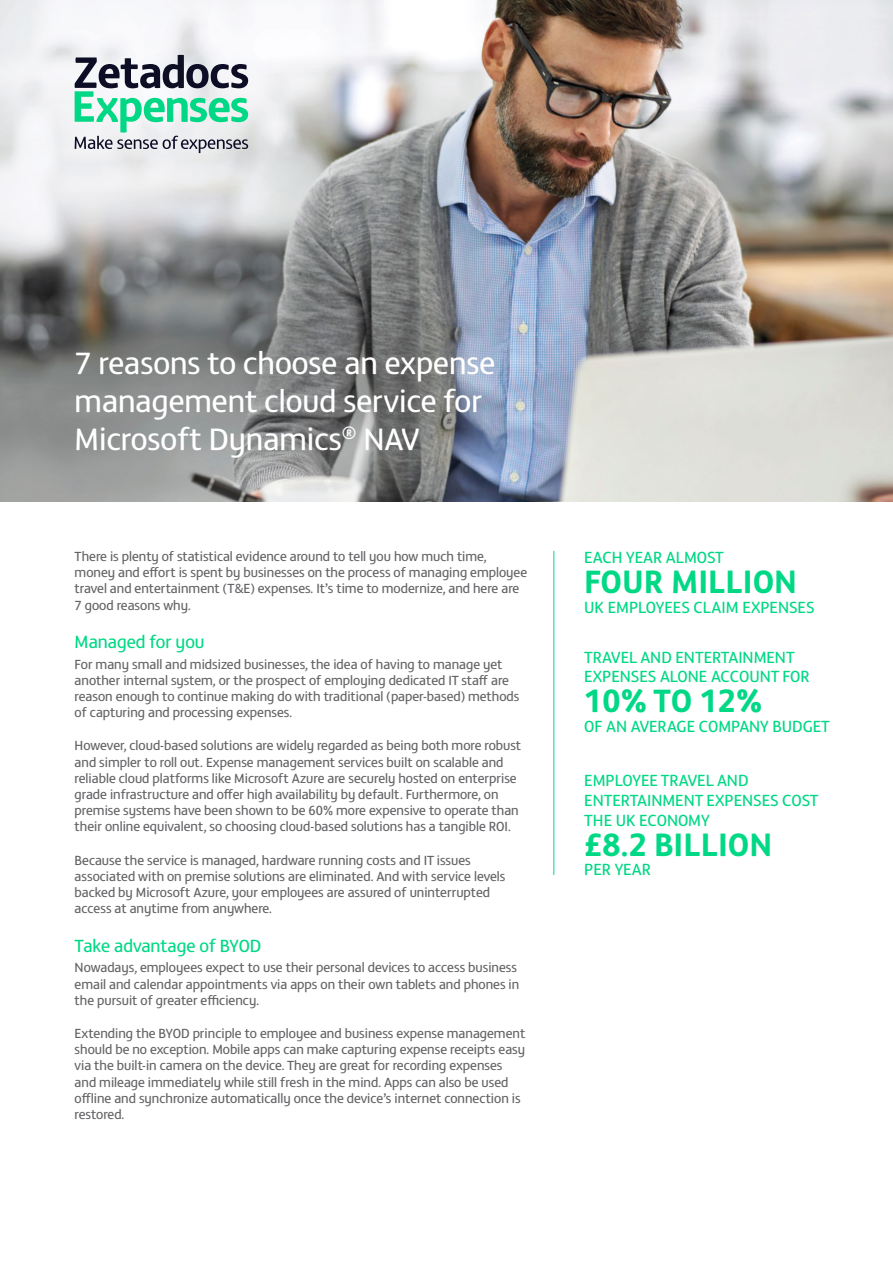
<style>
.page{position:relative;width:893px;height:1263px;background:#fff}
.page>*{position:absolute;margin:0;border:0;box-sizing:border-box;transform-origin:0 0}
.t1{font:700 33px "FS Matthew";color:#00d885}
.t2{font:31.5px/37.8px "FS Matthew";color:#fff}
.t3{font:18px "FS Matthew";color:#00d885}
.t4{font:16.5px/19.8px "FS Matthew";color:#00d885}
.t5{font:13.5px/16.2px "FS Matthew";color:#636366}
</style>
<div class="page">
<img style="left:0;top:0;width:893px;height:502px">
<hr style="left:553px;top:551px;width:1px;height:324px;background:#00d885">
<svg style="left:75px;top:55px;width:173px;height:98px"></svg>
<p class="t2" style="left:75px;top:342px;width:422px">7 reasons to choose an expense management cloud service for<br>Microsoft Dynamics<sup>®</sup> NAV</p>
<p class="t5" style="left:75px;top:547px;width:454px">There is plenty of statistical evidence around to tell you how much time, money and effort is spent by businesses on the process of managing employee travel and entertainment (T&amp;E) expenses. It’s time to modernize, and here are 7 good reasons why.</p>
<p class="t3" style="left:75px;top:629px;width:131px">Managed for you</p>
<p class="t5" style="left:75px;top:655px;width:446px">For many small and midsized businesses, the idea of having to manage yet another internal system, or the prospect of employing dedicated IT staff are reason enough to continue making do with traditional (paper-based) methods of capturing and processing expenses.</p>
<p class="t5" style="left:75px;top:737px;width:448px">However, cloud-based solutions are widely regarded as being both more robust and simpler to roll out. Expense management services built on scalable and reliable cloud platforms like Microsoft Azure are securely hosted on enterprise grade infrastructure and offer high availability by default. Furthermore, on premise systems have been shown to be 60% more expensive to operate than their online equivalent, so choosing cloud-based solutions has a tangible ROI.</p>
<p class="t5" style="left:75px;top:851px;width:432px">Because the service is managed, hardware running costs and IT issues associated with on premise solutions are eliminated. And with service levels backed by Microsoft Azure, your employees are assured of uninterrupted access at anytime from anywhere.</p>
<p class="t3" style="left:75px;top:932px;width:188px">Take advantage of BYOD</p>
<p class="t5" style="left:75px;top:959px;width:446px">Nowadays, employees expect to use their personal devices to access business email and calendar appointments via apps on their own tablets and phones in the pursuit of greater efficiency.</p>
<p class="t5" style="left:75px;top:1024px;width:452px">Extending the BYOD principle to employee and business expense management should be no exception. Mobile apps can make capturing expense receipts easy via the built-in camera on the device. They are great for recording expenses and mileage immediately while still fresh in the mind. Apps can also be used offline and synchronize automatically once the device’s internet connection is restored.</p>
<p class="t4" style="left:584px;top:546px;width:141px">EACH YEAR ALMOST</p>
<p class="t1" style="left:584px;top:555px;width:214px">FOUR MILLION</p>
<p class="t4" style="left:584px;top:596px;width:232px">UK EMPLOYEES CLAIM EXPENSES</p>
<p class="t4" style="left:584px;top:646px;width:212px">TRAVEL AND ENTERTAINMENT</p>
<p class="t4" style="left:584px;top:666px;width:227px">EXPENSES ALONE ACCOUNT FOR</p>
<p class="t1" style="left:584px;top:674px;width:180px">10% TO 12%</p>
<p class="t4" style="left:584px;top:715px;width:247px">OF AN AVERAGE COMPANY BUDGET</p>
<p class="t4" style="left:584px;top:769px;width:236px">EMPLOYEE TRAVEL AND<br>ENTERTAINMENT EXPENSES COST<br>THE UK ECONOMY</p>
<p class="t1" style="left:584px;top:818px;width:190px">£8.2 BILLION</p>
<p class="t4" style="left:584px;top:859px;width:68px">PER YEAR</p>
</div>
